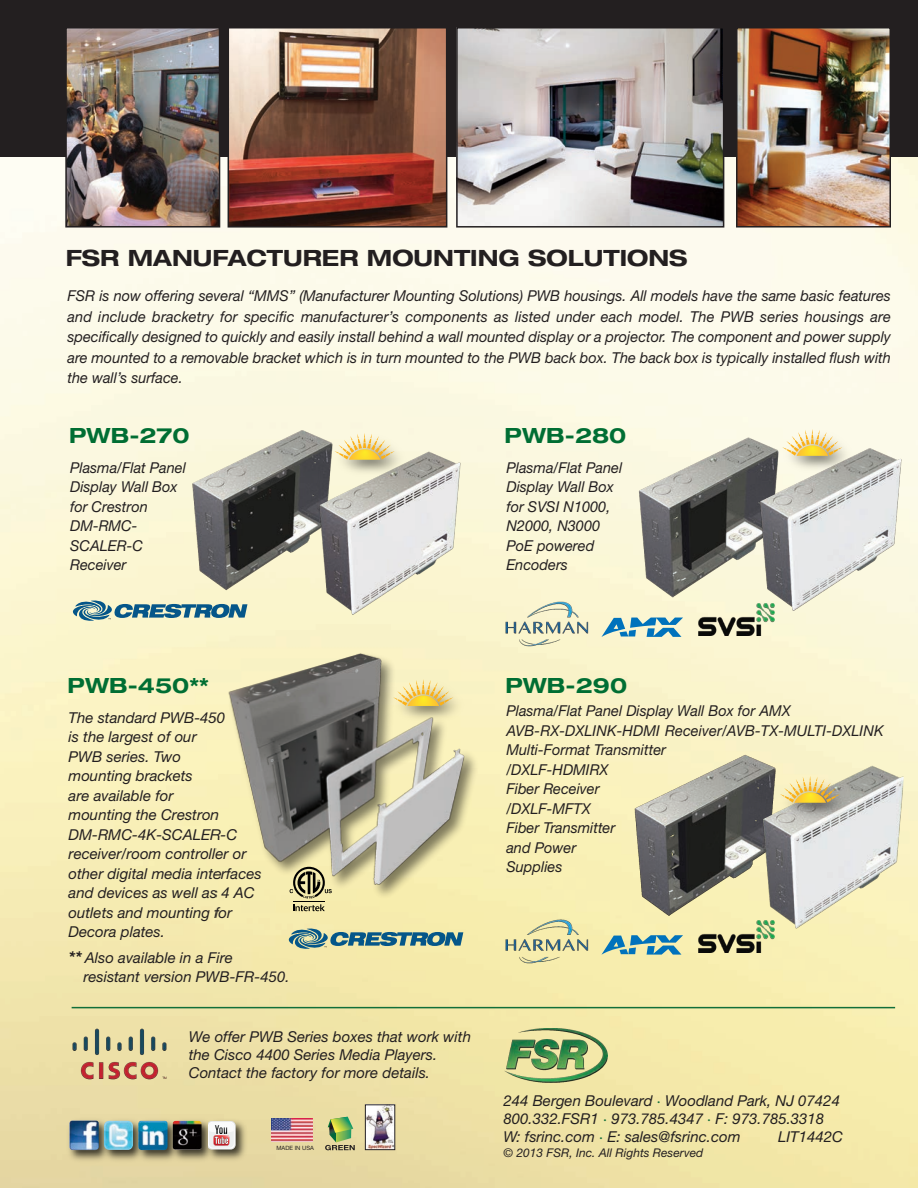
<style>
.page{position:relative;width:918px;height:1188px;background:#fff}
.page>*{position:absolute;margin:0;border:0;box-sizing:border-box;transform-origin:0 0}
.t1{font:700 expanded 22.5px "Helvetica Neue LT Std";color:#231f20}
.t2{font:700 expanded 21px "Helvetica Neue LT Std";color:#006e33}
.t3{font:italic 15px/19.5px "Helvetica Neue LT Std";color:#231f20}
.t4{font:italic 15px/18px "Helvetica Neue";color:#231f20}
.t5{font:italic 12px "Helvetica Neue";color:#231f20}
.t6{font:5.85px "Helvetica Neue";color:#231f20}
.s1{font-weight:700;font-size:16.5px}
.s2{color:#126f3a}
</style>
<div class="page">
<img style="left:0;top:157px;width:918px;height:1031px">
<div style="left:0;top:0;width:918px;height:157px;background:#231f20"></div>
<img style="left:231px;top:30px;width:213px;height:195px">
<div style="left:228px;top:27px;width:219px;height:201px;border:2px solid #231f20"></div>
<img style="left:459px;top:30px;width:262px;height:195px">
<div style="left:456px;top:27px;width:268px;height:201px;border:2px solid #231f20"></div>
<img style="left:68px;top:30px;width:149px;height:195px">
<div style="left:65px;top:27px;width:155px;height:201px;border:2px solid #231f20"></div>
<img style="left:739px;top:30px;width:149px;height:195px">
<div style="left:736px;top:27px;width:155px;height:201px;border:2px solid #231f20"></div>
<img style="left:272px;top:1118px;width:41px;height:23px">
<svg style="left:325px;top:1117px;width:30px;height:33px"></svg>
<img style="left:63px;top:1115px;width:189px;height:52px">
<img style="left:69px;top:1121px;width:30px;height:29px">
<img style="left:138px;top:1121px;width:30px;height:29px">
<img style="left:104px;top:1121px;width:29px;height:29px">
<img style="left:173px;top:1121px;width:29px;height:29px">
<svg style="left:208px;top:1121px;width:28px;height:29px"></svg>
<img style="left:367px;top:1107px;width:26px;height:41px">
<div style="left:365px;top:1105px;width:30px;height:45px;border:1px solid #231f20"></div>
<img style="left:504px;top:1029px;width:104px;height:54px">
<img style="left:698px;top:921px;width:77px;height:32px">
<img style="left:191px;top:428px;width:136px;height:164px">
<img style="left:317px;top:450px;width:146px;height:166px">
<img style="left:633px;top:754px;width:143px;height:164px">
<img style="left:758px;top:763px;width:146px;height:166px">
<img style="left:635px;top:435px;width:140px;height:164px">
<img style="left:758px;top:447px;width:145px;height:166px">
<svg style="left:71px;top:600px;width:176px;height:21px;background:#8cadae"></svg>
<svg style="left:601px;top:935px;width:82px;height:20px;background:#82b3b4"></svg>
<img style="left:327px;top:425px;width:88px;height:54px">
<svg style="left:334px;top:433px;width:61px;height:27px;background:#f3e09f"></svg>
<svg style="left:286px;top:928px;width:177px;height:21px;background:#8aa89c"></svg>
<img style="left:775px;top:422px;width:88px;height:54px">
<svg style="left:782px;top:429px;width:61px;height:27px;background:#f4e2a7"></svg>
<img style="left:773px;top:768px;width:88px;height:54px">
<svg style="left:780px;top:776px;width:60px;height:27px;background:#e7d289"></svg>
<img style="left:69px;top:1025px;width:101px;height:57px">
<img style="left:505px;top:918px;width:85px;height:47px">
<img style="left:698px;top:603px;width:77px;height:32px">
<svg style="left:601px;top:618px;width:82px;height:19px;background:#80b5c6"></svg>
<img style="left:505px;top:600px;width:85px;height:47px">
<hr style="left:72px;top:1007px;width:823px;height:1px;background:#126f3a">
<img style="left:215px;top:640px;width:279px;height:283px">
<img style="left:227px;top:646px;width:246px;height:244px">
<svg style="left:290px;top:867px;width:42px;height:44px;background:#aba479"></svg>
<img style="left:386px;top:672px;width:88px;height:54px">
<svg style="left:393px;top:679px;width:60px;height:27px;background:#f2dc8d"></svg>
<h1 class="t1" style="left:66px;top:250px;width:623px">FSR MANUFACTURER MOUNTING SOLUTIONS</h1>
<p class="t3" style="left:67px;top:287px;width:825px;line-height:20.4px;text-align:justify">FSR is now offering several “MMS” (Manufacturer Mounting Solutions) PWB housings. All models have the same basic features and include bracketry for specific manufacturer’s components as listed under each model. The PWB series housings are specifically designed to quickly and easily install behind a wall mounted display or a projector. The component and power supply are mounted to a removable bracket which is in turn mounted to the PWB back box. The back box is typically installed flush with the wall’s surface.</p>
<h2 class="t2" style="left:69px;top:428px;width:122px">PWB-270</h2>
<p class="t3" style="left:70px;top:459px;width:117px">Plasma/Flat Panel<br>Display Wall Box for Crestron<br>DM-RMC-<br>SCALER-C<br>Receiver</p>
<h2 class="t2" style="left:505px;top:428px;width:123px">PWB-280</h2>
<p class="t3" style="left:506px;top:459px;width:117px">Plasma/Flat Panel<br>Display Wall Box for SVSI N1000,<br>N2000, N3000<br>PoE powered<br>Encoders</p>
<h2 class="t2" style="left:68px;top:678px;width:143px">PWB-450**</h2>
<p class="t3" style="left:69px;top:709px;width:195px">The standard PWB-450<br>is the largest of our<br>PWB series. Two<br>mounting brackets<br>are available for<br>mounting the Crestron<br>DM-RMC-4K-SCALER-C receiver/room controller or other digital media interfaces and devices as well as 4 AC outlets and mounting for<br>Decora plates.</p>
<p class="t3" style="left:83px;top:949px;width:208px;text-indent:-15px"><span class="s1">**</span> Also available in a Fire resistant version PWB-FR-450.</p>
<p class="t3" style="left:189px;top:1029px;width:284px;line-height:18px">We offer PWB Series boxes that work with the Cisco 4400 Series Media Players.<br>Contact the factory for more details.</p>
<p class="t6" style="left:276px;top:1146px;width:39px">MADE IN USA</p>
<h2 class="t2" style="left:505px;top:678px;width:123px">PWB-290</h2>
<p class="t3" style="left:506px;top:702px;width:379px">Plasma/Flat Panel Display Wall Box for AMX<br>AVB-RX-DXLINK-HDMI Receiver/AVB-TX-MULTI-DXLINK<br>Multi-Format Transmitter<br>/DXLF-HDMIRX<br>Fiber Receiver<br>/DXLF-MFTX<br>Fiber Transmitter<br>and Power<br>Supplies</p>
<p class="t4" style="left:504px;top:1093px;width:338px">244 Bergen Boulevard <span class="s2">·</span> Woodland Park, NJ 07424<br>800.332.FSR1 <span class="s2">·</span> 973.785.4347 <span class="s2">·</span> F: 973.785.3318<br>W: fsrinc.com <span class="s2">·</span> E: sales@fsrinc.com</p>
<p class="t4" style="left:778px;top:1129px;width:67px">LIT1442C</p>
<p class="t5" style="left:504px;top:1148px;width:201px">© 2013 FSR, Inc. All Rights Reserved</p>
</div>
